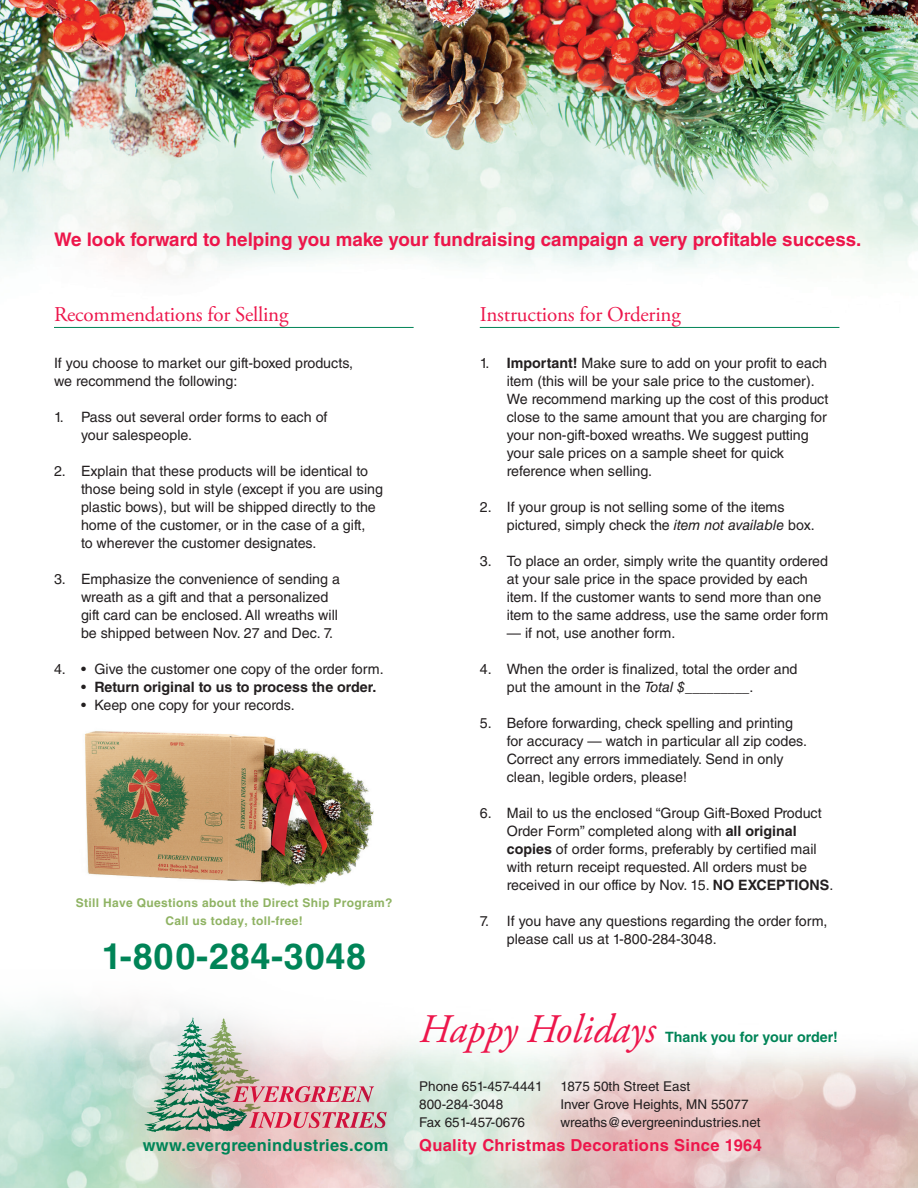
<style>
.page{position:relative;width:918px;height:1188px;background:#fff}
.page>*{position:absolute;margin:0;border:0;box-sizing:border-box;transform-origin:0 0}
.t1{font:italic 40.5px "Adobe Garamond Pro";color:#ed164b}
.body_copy{font:700 36px "Helvetica LT Std";letter-spacing:.02em;color:#008457}
.Item_name_triplicate{font:21px "Adobe Garamond Pro";letter-spacing:-.01em;color:#ed164b}
.t2{font:700 18.75px "Helvetica LT Std";color:#ed164b}
.body_copy-2{font:700 16.5px "Helvetica LT Std";letter-spacing:.02em;color:#ed164b}
.body_copy-3{font:700 16.5px "Helvetica LT Std";letter-spacing:.02em;color:#008457}
.body_copy-4{font:14.25px/18px "Helvetica LT Std";color:#231f20}
.body_copy-5{font:700 14.25px "Helvetica LT Std";color:#231f20}
.t3{font:700 14.25px "Helvetica LT Std";color:#008457}
.body_copy-6{font:13.5px "Helvetica LT Std";color:#231f20}
.body_copy-7{font:700 12px/18.5px "Helvetica LT Std";letter-spacing:.03em;color:#8fb363;text-align:center}
.s1{font-weight:400}
.s2{font-weight:700}
.s3{font-style:italic}
</style>
<div class="page">
<img style="left:0;top:0;width:918px;height:328px">
<hr style="left:54px;top:327px;width:360px;height:1px;background:#008457">
<hr style="left:480px;top:327px;width:359px;height:1px;background:#008457">
<img style="left:85px;top:731px;width:289px;height:155px">
<img style="left:0;top:1007px;width:918px;height:181px">
<img style="left:145px;top:1018px;width:242px;height:114px">
<p class="t2" style="left:54px;top:228px;width:809px">We look forward to helping you make your fundraising campaign a very profitable success.</p>
<p class="Item_name_triplicate" style="left:54px;top:302px;width:236px">Recommendations for Selling</p>
<p class="body_copy-4" style="left:54px;top:354px;width:301px">If you choose to market our gift-boxed products, we recommend the following:</p>
<p class="body_copy-4" style="left:81px;top:408px;width:248px;text-indent:-27px">1. Pass out several order forms to each of your salespeople.</p>
<p class="body_copy-4" style="left:81px;top:462px;width:304px;text-indent:-27px">2. Explain that these products will be identical to those being sold in style (except if you are using plastic bows), but will be shipped directly to the home of the customer, or in the case of a gift,<br>to wherever the customer designates.</p>
<p class="body_copy-4" style="left:81px;top:570px;width:260px;text-indent:-27px">3. Emphasize the convenience of sending a wreath as a gift and that a personalized gift card can be enclosed. All wreaths will be shipped between Nov. 27 and Dec. 7.</p>
<p class="body_copy-4" style="left:54px;top:660px;width:331px">4. • Give the customer one copy of the order form.</p>
<p class="body_copy-5" style="left:81px;top:678px;width:297px"><span class="s1">•</span> Return original to us to process the order.</p>
<p class="body_copy-4" style="left:81px;top:696px;width:215px">• Keep one copy for your records.</p>
<p class="body_copy-7" style="left:76px;top:893px;width:318px">Still Have Questions about the Direct Ship Program?<br>Call us today, toll-free!</p>
<p class="body_copy" style="left:102px;top:934px;width:266px">1-800-284-3048</p>
<p class="body_copy-3" style="left:143px;top:1136px;width:247px">www.evergreenindustries.com</p>
<p class="Item_name_triplicate" style="left:480px;top:302px;width:202px">Instructions for Ordering</p>
<p class="body_copy-4" style="left:507px;top:354px;width:323px;text-indent:-27px">1. <span class="s2">Important!</span> Make sure to add on your profit to each item (this will be your sale price to the customer).<br>We recommend marking up the cost of this product close to the same amount that you are charging for your non-gift-boxed wreaths. We suggest putting your sale prices on a sample sheet for quick reference when selling.</p>
<p class="body_copy-4" style="left:507px;top:498px;width:310px;text-indent:-27px">2. If your group is not selling some of the items pictured, simply check the <span class="s3">item not available</span> box.</p>
<p class="body_copy-4" style="left:507px;top:552px;width:323px;text-indent:-27px">3. To place an order, simply write the quantity ordered at your sale price in the space provided by each item. If the customer wants to send more than one item to the same address, use the same order form</p>
<p class="body_copy-4" style="left:507px;top:624px;width:170px">— if not, use another form.</p>
<p class="body_copy-4" style="left:507px;top:660px;width:292px;text-indent:-27px">4. When the order is finalized, total the order and put the amount in the <span class="s3">Total $_________</span>.</p>
<p class="body_copy-4" style="left:507px;top:714px;width:302px;text-indent:-27px">5. Before forwarding, check spelling and printing for accuracy — watch in particular all zip codes.<br>Correct any errors immediately. Send in only clean, legible orders, please!</p>
<p class="body_copy-4" style="left:507px;top:804px;width:328px;text-indent:-27px">6. Mail to us the enclosed “Group Gift-Boxed Product Order Form” completed along with <span class="s2">all original copies</span> of order forms, preferably by certified mail with return receipt requested. All orders must be received in our office by Nov. 15. <span class="s2">NO EXCEPTIONS</span>.</p>
<p class="body_copy-4" style="left:507px;top:912px;width:322px;text-indent:-27px">7. If you have any questions regarding the order form, please call us at 1-800-284-3048.</p>
<p class="t1" style="left:419px;top:1005px;width:238px">Happy Holidays</p>
<p class="t3" style="left:665px;top:1029px;width:174px">Thank you for your order!</p>
<p class="body_copy-6" style="left:419px;top:1079px;width:125px">Phone 651-457-4441</p>
<p class="body_copy-6" style="left:419px;top:1097px;width:86px">800-284-3048</p>
<p class="body_copy-6" style="left:419px;top:1115px;width:107px">Fax 651-457-0676</p>
<p class="body_copy-6" style="left:560px;top:1079px;width:131px">1875 50th Street East</p>
<p class="body_copy-6" style="left:560px;top:1097px;width:190px">Inver Grove Heights, MN 55077</p>
<p class="body_copy-6" style="left:560px;top:1115px;width:202px">wreaths@evergreenindustries.net</p>
<p class="body_copy-2" style="left:419px;top:1136px;width:344px">Quality Christmas Decorations Since 1964</p>
</div>
